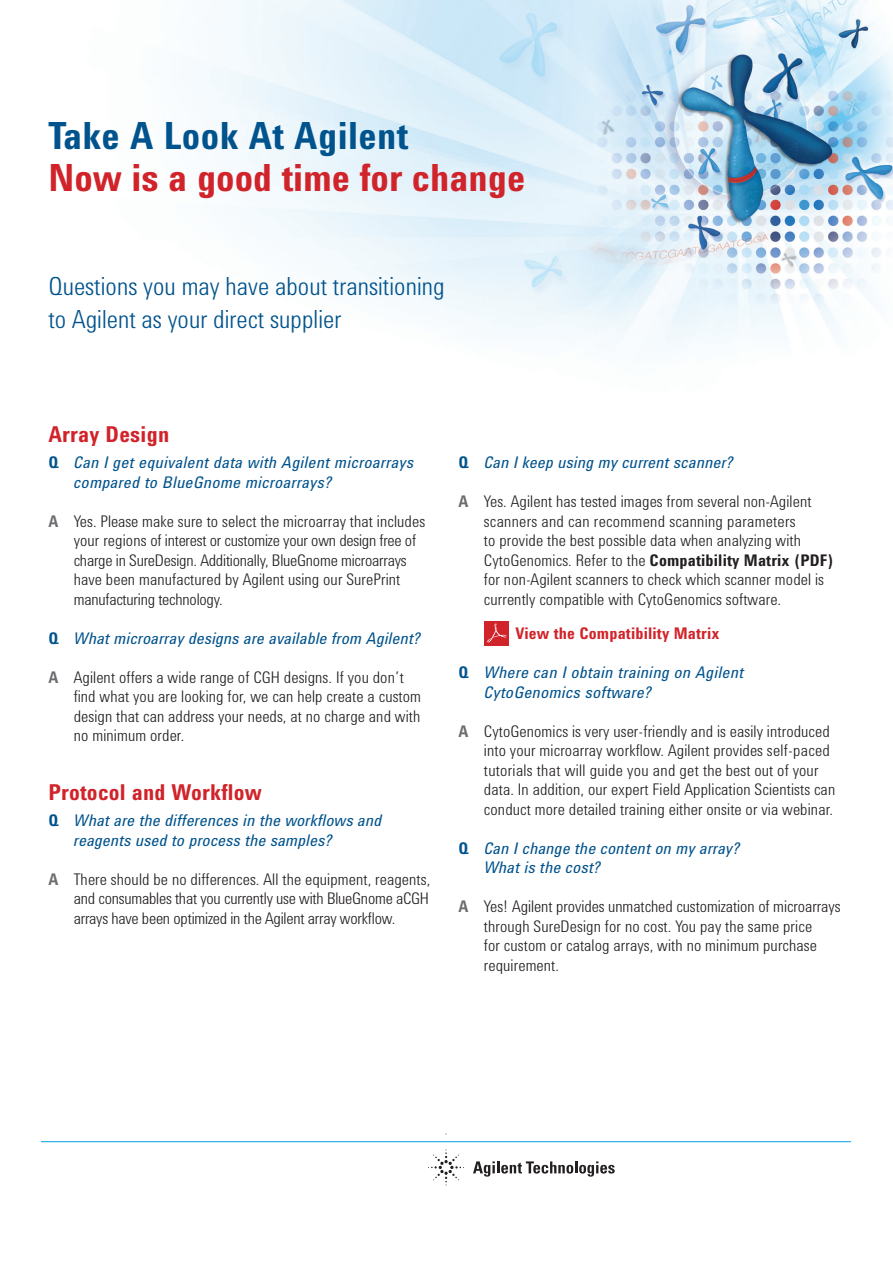
<style>
.page{position:relative;width:893px;height:1263px;background:#fff}
.page>*{position:absolute;margin:0;border:0;box-sizing:border-box;transform-origin:0 0}
.Bullets{font:700 38.55px "Agilent Condensed CFF";color:#d1232a}
.Bullets-2{font:700 38.55px "Agilent Condensed CFF";letter-spacing:.01em;color:#00538d}
.Bullets-3{font:300 25.65px "Agilent Condensed CFF";letter-spacing:.005em;color:#00538d}
.Bullets-4{font:700 22.5px "Agilent Condensed CFF";letter-spacing:.01em;color:#d1232a}
.Bullets-5{font:300 16.5px/19.5px "Agilent Condensed CFF";letter-spacing:.01em;color:#231f20}
.Bullets-6{font:italic 16.5px/19.5px "Agilent Condensed CFF";letter-spacing:.01em;color:#00538d}
.Bullets-7{font:300 16.5px/19.5px "Agilent Condensed CFF";letter-spacing:-.01em;color:#231f20}
.Bullets-8{font:700 16.5px "Agilent Condensed CFF";letter-spacing:.01em;color:#d1232a}
.s1{font-weight:700;font-style:normal}
.s2{font-weight:700;color:#6c6d70}
.s3{font-weight:700}
</style>
<div class="page">
<img style="left:188px;top:0;width:705px;height:351px">
<svg style="left:473px;top:1161px;width:142px;height:15px"></svg>
<svg style="left:428px;top:1149px;width:36px;height:36px"></svg>
<hr style="left:41px;top:1141px;width:810px;height:1px;background:#00a1e3">
<div style="left:485px;top:621px;width:24px;height:24px;background:#d1232a"></div>
<svg style="left:487px;top:624px;width:19px;height:19px"></svg>
<p class="Bullets-2" style="left:48px;top:106px;width:361px">Take A Look At Agilent</p>
<p class="Bullets" style="left:48px;top:148px;width:478px">Now is a good time for change</p>
<p class="Bullets-3" style="left:48px;top:267px;width:398px">Questions you may have about transitioning</p>
<p class="Bullets-3" style="left:48px;top:300px;width:294px">to Agilent as your direct supplier</p>
<p class="Bullets-4" style="left:48px;top:417px;width:122px">Array Design</p>
<p class="Bullets-6" style="left:74px;top:452px;width:341px;text-indent:-26px"><span class="s1">Q</span> Can I get equivalent data with Agilent microarrays compared to BlueGnome microarrays?</p>
<p class="Bullets-7" style="left:74px;top:510px;width:353px;text-indent:-25px"><span class="s2">A</span> Yes. Please make sure to select the microarray that includes your regions of interest or customize your own design free of charge in SureDesign. Additionally, BlueGnome microarrays have been manufactured by Agilent using our SurePrint manufacturing technology.</p>
<p class="Bullets-6" style="left:48px;top:628px;width:374px"><span class="s1">Q</span> What microarray designs are available from Agilent?</p>
<p class="Bullets-5" style="left:74px;top:666px;width:349px;text-indent:-25px"><span class="s2">A</span> Agilent offers a wide range of CGH designs. If you don’t find what you are looking for, we can help create a custom design that can address your needs, at no charge and with no minimum order.</p>
<p class="Bullets-4" style="left:48px;top:775px;width:215px">Protocol and Workflow</p>
<p class="Bullets-6" style="left:74px;top:810px;width:310px;text-indent:-26px"><span class="s1">Q</span> What are the differences in the workflows and reagents used to process the samples?</p>
<p class="Bullets-5" style="left:74px;top:868px;width:358px;text-align:justify;text-indent:-25px"><span class="s2">A</span> There should be no differences. All the equipment, reagents, and consumables that you currently use with BlueGnome aCGH arrays have been optimized in the Agilent array workflow.</p>
<p class="Bullets-6" style="left:459px;top:452px;width:276px"><span class="s1">Q</span> Can I keep using my current scanner?</p>
<p class="Bullets-5" style="left:484px;top:490px;width:351px;text-indent:-25px"><span class="s2">A</span> Yes. Agilent has tested images from several non-Agilent scanners and can recommend scanning parameters<br>to provide the best possible data when analyzing with CytoGenomics. Refer to the <span class="s3">Compatibility Matrix (PDF) </span>for non-Agilent scanners to check which scanner model is currently compatible with CytoGenomics software.</p>
<p class="Bullets-8" style="left:515px;top:621px;width:205px">View the Compatibility Matrix</p>
<p class="Bullets-6" style="left:484px;top:662px;width:261px;text-indent:-26px"><span class="s1">Q</span> Where can I obtain training on Agilent<br>CytoGenomics software?</p>
<p class="Bullets-5" style="left:484px;top:720px;width:353px;text-indent:-25px"><span class="s2">A</span> CytoGenomics is very user-friendly and is easily introduced into your microarray workflow. Agilent provides self-paced tutorials that will guide you and get the best out of your data. In addition, our expert Field Application Scientists can conduct more detailed training either onsite or via webinar.</p>
<p class="Bullets-6" style="left:484px;top:837px;width:257px;text-indent:-26px"><span class="s1">Q</span> Can I change the content on my array?<br>What is the cost?</p>
<p class="Bullets-5" style="left:484px;top:895px;width:358px;text-indent:-25px"><span class="s2">A</span> Yes! Agilent provides unmatched customization of microarrays through SureDesign for no cost. You pay the same price<br>for custom or catalog arrays, with no minimum purchase requirement.</p>
</div>
